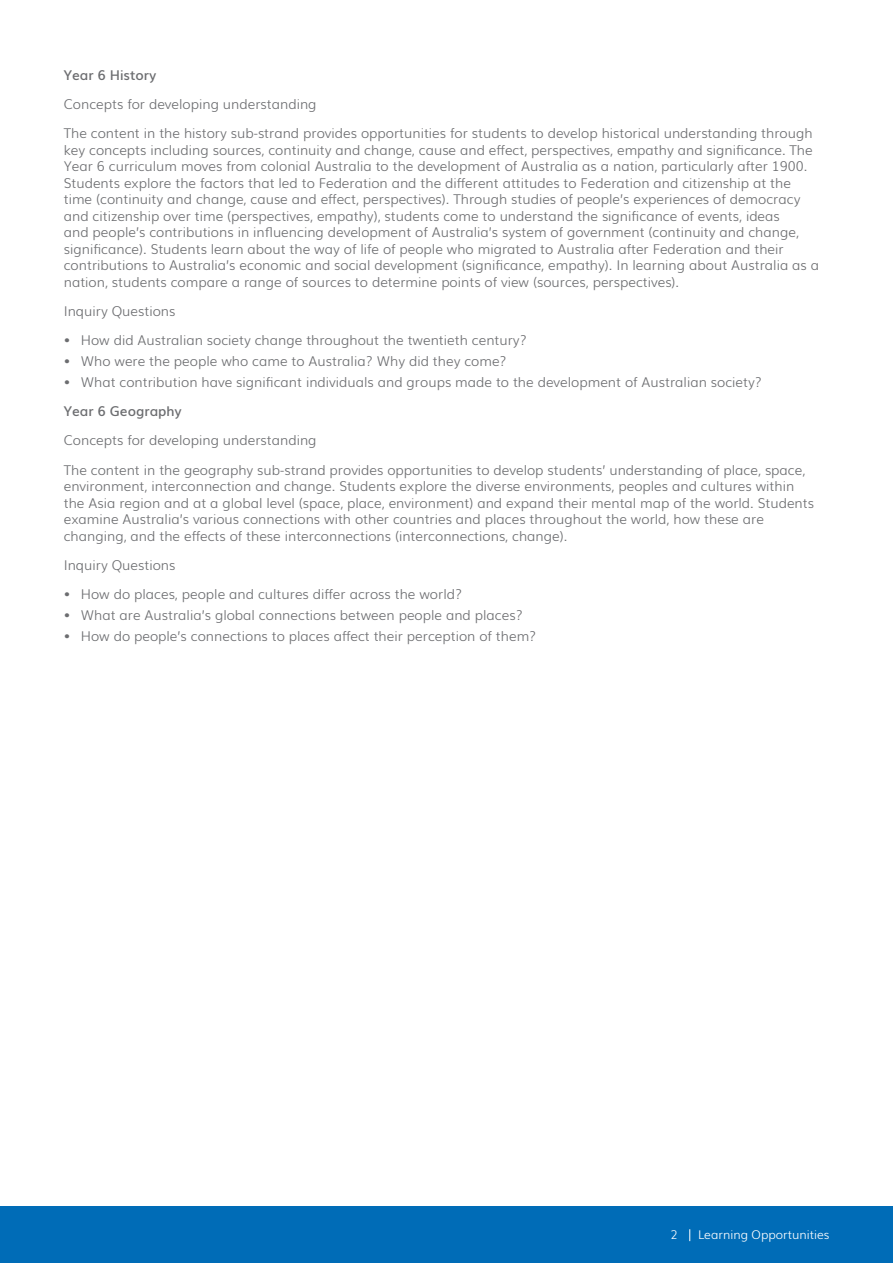
<style>
.page{position:relative;width:893px;height:1263px;background:#fff}
.page>*{position:absolute;margin:0;border:0;box-sizing:border-box;transform-origin:0 0}
.Body{font:300 13.5px/16.5px "Muli";color:#6c6d70}
.Body-2{font:600 13.5px "Muli";color:#6c6d70}
.t1{font:300 12px "Muli";color:#fff}
</style>
<div class="page">
<div style="left:0;top:1207px;width:893px;height:56px;background:#006cb7"></div>
<svg style="left:689px;top:1229px;width:1px;height:12px"></svg>
<p class="Body-2" style="left:64px;top:64px;width:94px">Year 6 History</p>
<p class="Body" style="left:64px;top:95px;width:254px">Concepts for developing understanding</p>
<p class="Body" style="left:64px;top:124px;width:757px">The content in the history sub-strand provides opportunities for students to develop historical understanding through key concepts including sources, continuity and change, cause and effect, perspectives, empathy and significance. The Year 6 curriculum moves from colonial Australia to the development of Australia as a nation, particularly after 1900.<br>Students explore the factors that led to Federation and the different attitudes to Federation and citizenship at the time (continuity and change, cause and effect, perspectives). Through studies of people’s experiences of democracy and citizenship over time (perspectives, empathy), students come to understand the significance of events, ideas<br>and people’s contributions in influencing development of Australia’s system of government (continuity and change, significance). Students learn about the way of life of people who migrated to Australia after Federation and their contributions to Australia’s economic and social development (significance, empathy). In learning about Australia as a nation, students compare a range of sources to determine points of view (sources, perspectives).</p>
<p class="Body" style="left:64px;top:302px;width:113px">Inquiry Questions</p>
<p class="Body" style="left:64px;top:331px;width:465px">• How did Australian society change throughout the twentieth century?</p>
<p class="Body" style="left:64px;top:352px;width:444px">• Who were the people who came to Australia? Why did they come?</p>
<p class="Body" style="left:64px;top:373px;width:700px">• What contribution have significant individuals and groups made to the development of Australian society?</p>
<p class="Body-2" style="left:64px;top:400px;width:120px">Year 6 Geography</p>
<p class="Body" style="left:64px;top:431px;width:254px">Concepts for developing understanding</p>
<p class="Body" style="left:64px;top:460px;width:752px">The content in the geography sub-strand provides opportunities to develop students’ understanding of place, space, environment, interconnection and change. Students explore the diverse environments, peoples and cultures within the Asia region and at a global level (space, place, environment) and expand their mental map of the world. Students examine Australia’s various connections with other countries and places throughout the world, how these are changing, and the effects of these interconnections (interconnections, change).</p>
<p class="Body" style="left:64px;top:556px;width:113px">Inquiry Questions</p>
<p class="Body" style="left:64px;top:585px;width:400px">• How do places, people and cultures differ across the world?</p>
<p class="Body" style="left:64px;top:606px;width:461px">• What are Australia’s global connections between people and places?</p>
<p class="Body" style="left:64px;top:626px;width:474px">• How do people’s connections to places affect their perception of them?</p>
<p class="t1" style="left:670px;top:1225px;width:9px">2</p>
<p class="t1" style="left:698px;top:1225px;width:133px">Learning Opportunities</p>
</div>
